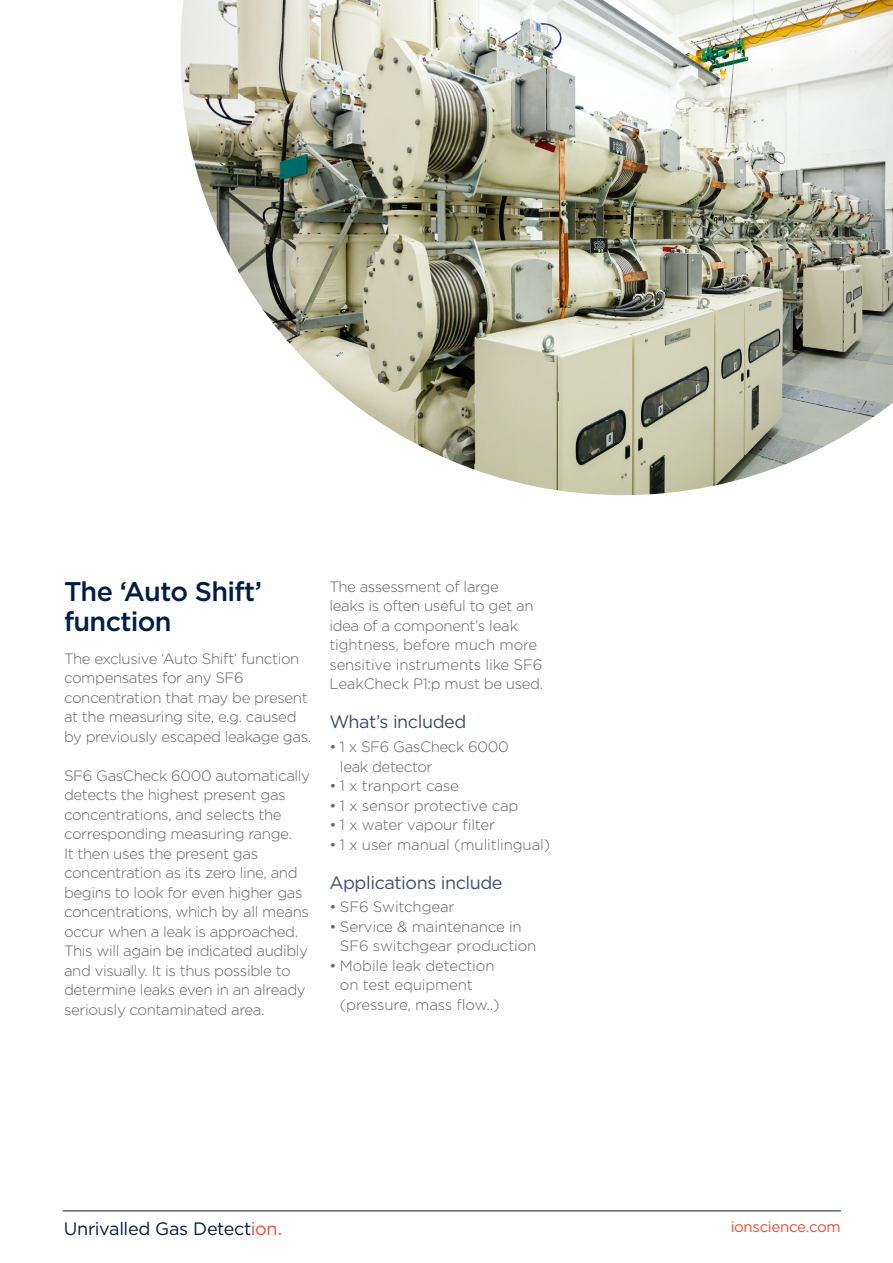
<style>
.page{position:relative;width:893px;height:1263px;background:#fff}
.page>*{position:absolute;margin:0;border:0;box-sizing:border-box;transform-origin:0 0}
.Subhead_1{font:500 27px/30px "Gotham";letter-spacing:-.025em;color:#001e41}
.Subhead_2{font:18px "Gotham";letter-spacing:-.025em;color:#3d4f6d}
.t1{font:18px "Gotham";letter-spacing:-.02em;color:#001e41}
.Body_copy_1{font:300 15px/19.5px "Gotham";letter-spacing:-.025em;color:#636366}
.t2{font:15px "Gotham";letter-spacing:-.025em;color:#ed4b38}
.s1{color:#ed4b38}
</style>
<div class="page">
<img style="left:180px;top:0;width:713px;height:496px">
<hr style="left:63px;top:1210px;width:778px;height:1px;background:#001e41">
<p class="Subhead_1" style="left:64px;top:576px;width:199px">The ‘Auto Shift’ function</p>
<p class="Body_copy_1" style="left:64px;top:648px;width:249px">The exclusive ‘Auto Shift’ function compensates for any SF6 concentration that may be present at the measuring site, e.g. caused by previously escaped leakage gas.</p>
<p class="Body_copy_1" style="left:64px;top:765px;width:248px">SF6 GasCheck 6000 automatically detects the highest present gas concentrations, and selects the corresponding measuring range.<br>It then uses the present gas concentration as its zero line, and begins to look for even higher gas concentrations, which by all means occur when a leak is approached.<br>This will again be indicated audibly and visually. It is thus possible to determine leaks even in an already seriously contaminated area.</p>
<p class="Body_copy_1" style="left:329px;top:576px;width:215px">The assessment of large<br>leaks is often useful to get an idea of a component’s leak tightness, before much more sensitive instruments like SF6<br>LeakCheck P1:p must be used.</p>
<p class="Subhead_2" style="left:329px;top:710px;width:138px">What’s included</p>
<p class="Body_copy_1" style="left:340px;top:736px;width:170px;text-indent:-11px">• 1 x SF6 GasCheck 6000 leak detector</p>
<p class="Body_copy_1" style="left:329px;top:775px;width:131px">• 1 x tranport case</p>
<p class="Body_copy_1" style="left:329px;top:795px;width:191px">• 1 x sensor protective cap</p>
<p class="Body_copy_1" style="left:329px;top:814px;width:167px">• 1 x water vapour filter</p>
<p class="Body_copy_1" style="left:329px;top:834px;width:222px">• 1 x user manual (mulitlingual)</p>
<p class="Subhead_2" style="left:329px;top:871px;width:175px">Applications include</p>
<p class="Body_copy_1" style="left:329px;top:897px;width:127px">• SF6 Switchgear</p>
<p class="Body_copy_1" style="left:340px;top:916px;width:198px;text-indent:-11px">• Service &amp; maintenance in<br>SF6 switchgear production</p>
<p class="Body_copy_1" style="left:340px;top:955px;width:161px;text-indent:-11px">• Mobile leak detection on test equipment (pressure, mass flow..)</p>
<p class="t1" style="left:64px;top:1217px;width:220px">Unrivalled Gas Detect<span class="s1">ion.</span></p>
<p class="t2" style="left:731px;top:1217px;width:112px">ionscience.com</p>
</div>
